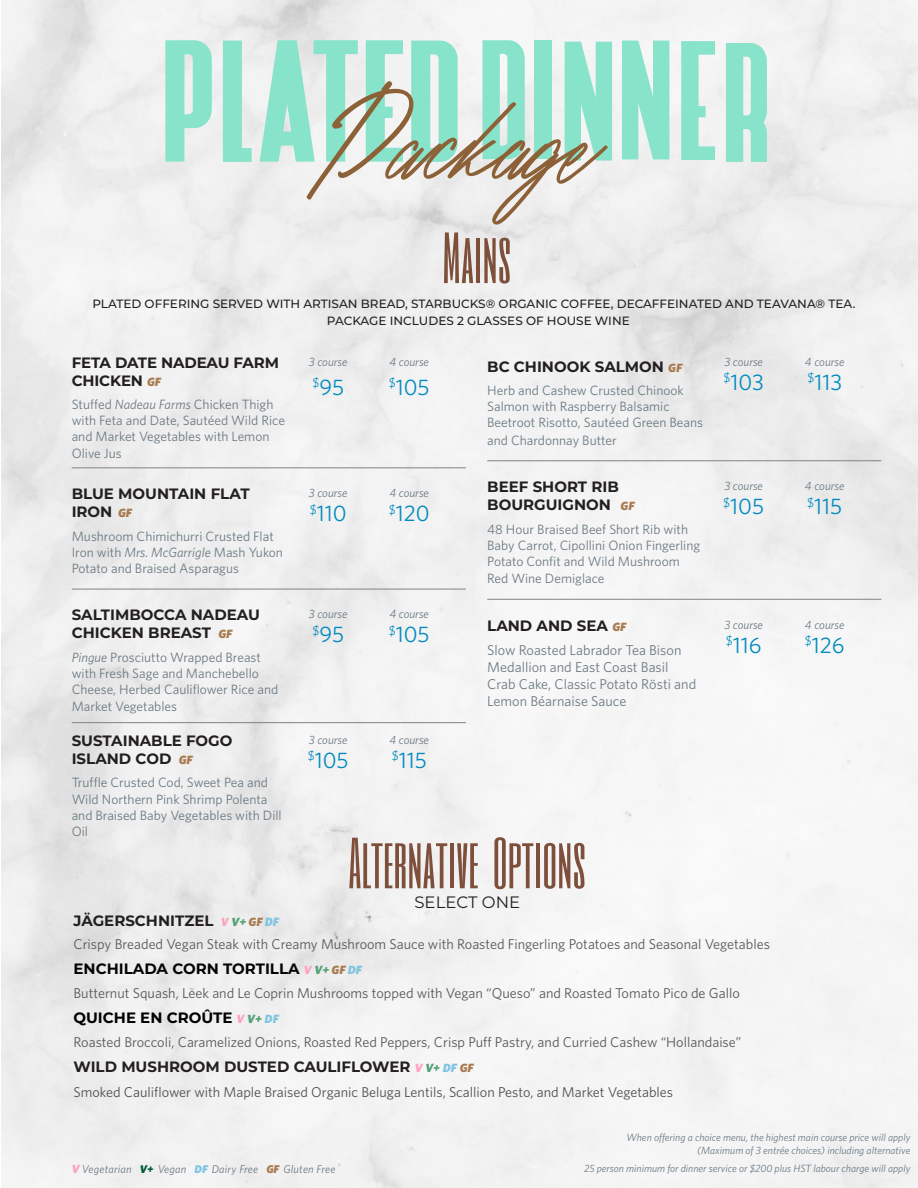
<style>
.page{position:relative;width:918px;height:1188px;background:#fff}
.page>*{position:absolute;margin:0;border:0;box-sizing:border-box;transform-origin:0 0}
.t1{font:60px "Six Caps";color:#7e4f3b}
.Menu_Item{font:22.5px "Whitney HTF";color:#008ac0}
.Subheader_2{font:16.5px "Montserrat";color:#231f20}
.Menu_Item-2{font:700 15px/18px "Montserrat";color:#231f20}
.t2{font:700 15px "Montserrat";color:#040503}
.Subhead{font:700 15px "Montserrat";color:#231f20}
.t3{font:700 15px "Montserrat";color:#000}
.BodyCopy{font:14.25px "Whitney HTF";color:#57585a}
.Menu_Item-3{font:14.25px/17.1px "Whitney HTF";color:#6b7a83}
.BodyCopy-2{font:14.25px "Whitney HTF";color:#4f504f}
.BodyCopy-3{font:13.5px/16.2px "Whitney HTF";color:#6b7a83}
.Menu_Item-4{font:13.5px/16.2px "Whitney HTF";color:#6b7a83}
.Subheader_2-2{font:500 12px "Montserrat";color:#231f20}
.t4{font:italic 12px "Whitney HTF";color:#6b7a83}
.t5{font:italic 11.25px "Whitney HTF";letter-spacing:.02em;color:#6b7a83}
.t6{font:italic 10.5px "Whitney HTF";color:#6b7a83}
.s1{font-family:"Whitney HTF";font-weight:900;font-style:italic;font-size:12px;color:#a97b50}
.s2{font-style:italic}
.s3{font-family:"Whitney HTF";font-weight:900;font-style:italic;font-size:12px;color:#ffa3c2}
.s4{font-family:"Whitney HTF";font-weight:900;font-style:italic;font-size:12px;color:#53a174}
.s5{font-family:"Whitney HTF";font-weight:900;font-style:italic;font-size:12px;color:#81c4e2}
.s6{font-weight:900;font-size:12px;color:#ffa3c2}
.s7{font-weight:900;color:#005d33}
.s8{font-weight:900;color:#81c4e2}
.s9{font-weight:900;color:#a97b50}
</style>
<div class="page">
<svg style="left:165px;top:40px;width:47px;height:122px;background:#a4e6d3"></svg>
<svg style="left:223px;top:41px;width:29px;height:121px;background:#a6e6d4"></svg>
<svg style="left:622px;top:41px;width:47px;height:118px;background:#96e5cf"></svg>
<svg style="left:681px;top:41px;width:34px;height:119px"></svg>
<svg style="left:726px;top:43px;width:41px;height:119px;background:#98e5cf"></svg>
<svg style="left:260px;top:40px;width:352px;height:185px"></svg>
<hr style="left:72px;top:468px;width:394px;height:1px;background:#808285">
<hr style="left:72px;top:589px;width:394px;height:1px;background:#808285">
<hr style="left:72px;top:722px;width:394px;height:1px;background:#808285">
<hr style="left:487px;top:461px;width:394px;height:1px;background:#808285">
<hr style="left:487px;top:599px;width:394px;height:1px;background:#808285">
<p class="t1" style="left:442px;top:216px;width:71px">Mains</p>
<p class="Subheader_2-2" style="left:92px;top:295px;width:765px">PLATED OFFERING SERVED WITH ARTISAN BREAD, STARBUCKS® ORGANIC COFFEE, DECAFFEINATED AND TEAVANA® TEA.</p>
<p class="Subheader_2-2" style="left:327px;top:312px;width:304px">PACKAGE INCLUDES 2 GLASSES OF HOUSE WINE</p>
<p class="Menu_Item-2" style="left:72px;top:352px;width:209px">FETA DATE NADEAU FARM<br>CHICKEN <span class="s1">GF</span></p>
<p class="BodyCopy-3" style="left:72px;top:396px;width:215px">Stuffed <span class="s2">Nadeau Farms</span> Chicken Thigh with Feta and Date, Sautéed Wild Rice and Market Vegetables with Lemon<br>Olive Jus</p>
<p class="Menu_Item-2" style="left:72px;top:484px;width:179px">BLUE MOUNTAIN FLAT<br>IRON <span class="s1">GF</span></p>
<p class="BodyCopy-3" style="left:72px;top:528px;width:213px">Mushroom Chimichurri Crusted Flat<br>Iron with <span class="s2">Mrs. McGarrigle</span> Mash Yukon<br>Potato and Braised Asparagus</p>
<p class="Menu_Item-2" style="left:72px;top:605px;width:190px">SALTIMBOCCA NADEAU<br>CHICKEN BREAST <span class="s1">GF</span></p>
<p class="Menu_Item-4" style="left:72px;top:649px;width:208px"><span class="s2">Pingue</span> Prosciutto Wrapped Breast with Fresh Sage and Manchebello<br>Cheese, Herbed Cauliflower Rice and<br>Market Vegetables</p>
<p class="Menu_Item-2" style="left:72px;top:731px;width:162px">SUSTAINABLE FOGO<br>ISLAND COD <span class="s1">GF</span></p>
<p class="BodyCopy-3" style="left:72px;top:774px;width:212px">Truffle Crusted Cod, Sweet Pea and<br>Wild Northern Pink Shrimp Polenta and Braised Baby Vegetables with Dill<br>Oil</p>
<p class="t4" style="left:309px;top:354px;width:40px">3 course</p>
<p class="t4" style="left:389px;top:354px;width:41px">4 course</p>
<p class="Menu_Item" style="left:312px;top:373px;width:33px"><sup>$</sup>95</p>
<p class="Menu_Item" style="left:389px;top:373px;width:42px"><sup>$</sup>105</p>
<p class="t4" style="left:309px;top:486px;width:40px">3 course</p>
<p class="t4" style="left:389px;top:486px;width:41px">4 course</p>
<p class="Menu_Item" style="left:310px;top:500px;width:38px"><sup>$</sup>110</p>
<p class="Menu_Item" style="left:389px;top:500px;width:42px"><sup>$</sup>120</p>
<p class="t4" style="left:309px;top:607px;width:40px">3 course</p>
<p class="t4" style="left:389px;top:607px;width:41px">4 course</p>
<p class="Menu_Item" style="left:312px;top:621px;width:33px"><sup>$</sup>95</p>
<p class="Menu_Item" style="left:389px;top:621px;width:42px"><sup>$</sup>105</p>
<p class="t4" style="left:309px;top:733px;width:40px">3 course</p>
<p class="t4" style="left:389px;top:733px;width:41px">4 course</p>
<p class="Menu_Item" style="left:308px;top:747px;width:42px"><sup>$</sup>105</p>
<p class="Menu_Item" style="left:392px;top:747px;width:37px"><sup>$</sup>115</p>
<p class="Menu_Item-2" style="left:487px;top:357px;width:196px">BC CHINOOK SALMON <span class="s1">GF</span></p>
<p class="BodyCopy-3" style="left:487px;top:382px;width:217px">Herb and Cashew Crusted Chinook<br>Salmon with Raspberry Balsamic<br>Beetroot Risotto, Sautéed Green Beans and Chardonnay Butter</p>
<p class="Menu_Item-2" style="left:487px;top:477px;width:149px">BEEF SHORT RIB<br>BOURGUIGNON <span class="s1">GF</span></p>
<p class="BodyCopy-3" style="left:487px;top:520px;width:215px">48 Hour Braised Beef Short Rib with<br>Baby Carrot, Cipollini Onion Fingerling<br>Potato Confit and Wild Mushroom<br>Red Wine Demiglace</p>
<p class="Menu_Item-2" style="left:487px;top:616px;width:141px">LAND AND SEA <span class="s1">GF</span></p>
<p class="Menu_Item-3" style="left:487px;top:641px;width:211px">Slow Roasted Labrador Tea Bison<br>Medallion and East Coast Basil<br>Crab Cake, Classic Potato Rösti and<br>Lemon Béarnaise Sauce</p>
<p class="t4" style="left:724px;top:354px;width:40px">3 course</p>
<p class="t4" style="left:805px;top:354px;width:41px">4 course</p>
<p class="Menu_Item" style="left:723px;top:368px;width:42px"><sup>$</sup>103</p>
<p class="Menu_Item" style="left:807px;top:368px;width:36px"><sup>$</sup>113</p>
<p class="t4" style="left:724px;top:479px;width:40px">3 course</p>
<p class="t4" style="left:805px;top:479px;width:41px">4 course</p>
<p class="Menu_Item" style="left:723px;top:493px;width:42px"><sup>$</sup>105</p>
<p class="Menu_Item" style="left:807px;top:493px;width:37px"><sup>$</sup>115</p>
<p class="t4" style="left:724px;top:617px;width:40px">3 course</p>
<p class="t4" style="left:805px;top:617px;width:41px">4 course</p>
<p class="Menu_Item" style="left:726px;top:631px;width:37px"><sup>$</sup>116</p>
<p class="Menu_Item" style="left:805px;top:631px;width:41px"><sup>$</sup>126</p>
<p class="t1" style="left:348px;top:821px;width:239px">Alternative Options</p>
<p class="Subheader_2" style="left:414px;top:891px;width:107px">SELECT ONE</p>
<p class="Subhead" style="left:74px;top:910px;width:207px">JÄGERSCHNITZEL <span class="s3">V</span> <span class="s4">V+</span> <span class="s1">GF</span> <span class="s5">DF</span></p>
<p class="BodyCopy" style="left:74px;top:936px;width:698px">Crispy Breaded Vegan Steak with Creamy Mushroom Sauce with Roasted Fingerling Potatoes and Seasonal Vegetables</p>
<p class="t2" style="left:74px;top:958px;width:290px">ENCHILADA CORN TORTILLA <span class="s3">V</span> <span class="s4">V+</span> <span class="s1">GF</span> <span class="s5">DF</span></p>
<p class="BodyCopy" style="left:74px;top:985px;width:668px">Butternut Squash, Leek and Le Coprin Mushrooms topped with Vegan “Queso” and Roasted Tomato Pico de Gallo</p>
<p class="t3" style="left:74px;top:1007px;width:207px">QUICHE EN CROÛTE <span class="s3">V</span> <span class="s4">V+</span> <span class="s5">DF</span></p>
<p class="BodyCopy" style="left:74px;top:1034px;width:669px">Roasted Broccoli, Caramelized Onions, Roasted Red Peppers, Crisp Puff Pastry, and Curried Cashew “Hollandaise”</p>
<p class="Menu_Item-2" style="left:74px;top:1057px;width:402px">WILD MUSHROOM DUSTED CAULIFLOWER <span class="s3">V</span> <span class="s4">V+</span> <span class="s5">DF</span> <span class="s1">GF</span></p>
<p class="BodyCopy-2" style="left:74px;top:1083px;width:601px">Smoked Cauliflower with Maple Braised Organic Beluga Lentils, Scallion Pesto, and Market Vegetables</p>
<p class="t5" style="left:72px;top:1162px;width:265px"><span class="s6">V</span> Vegetarian <span class="s7">V+</span> Vegan <span class="s8">DF</span> Dairy Free <span class="s9">GF</span> Gluten Free</p>
<p class="t6" style="left:627px;top:1131px;width:285px">When offering a choice menu, the highest main course price will apply</p>
<p class="t6" style="left:697px;top:1144px;width:215px">(Maximum of 3 entrée choices) including alternative</p>
<p class="t6" style="left:584px;top:1162px;width:328px">25 person minimum for dinner service or $200 plus HST labour charge will apply</p>
</div>
